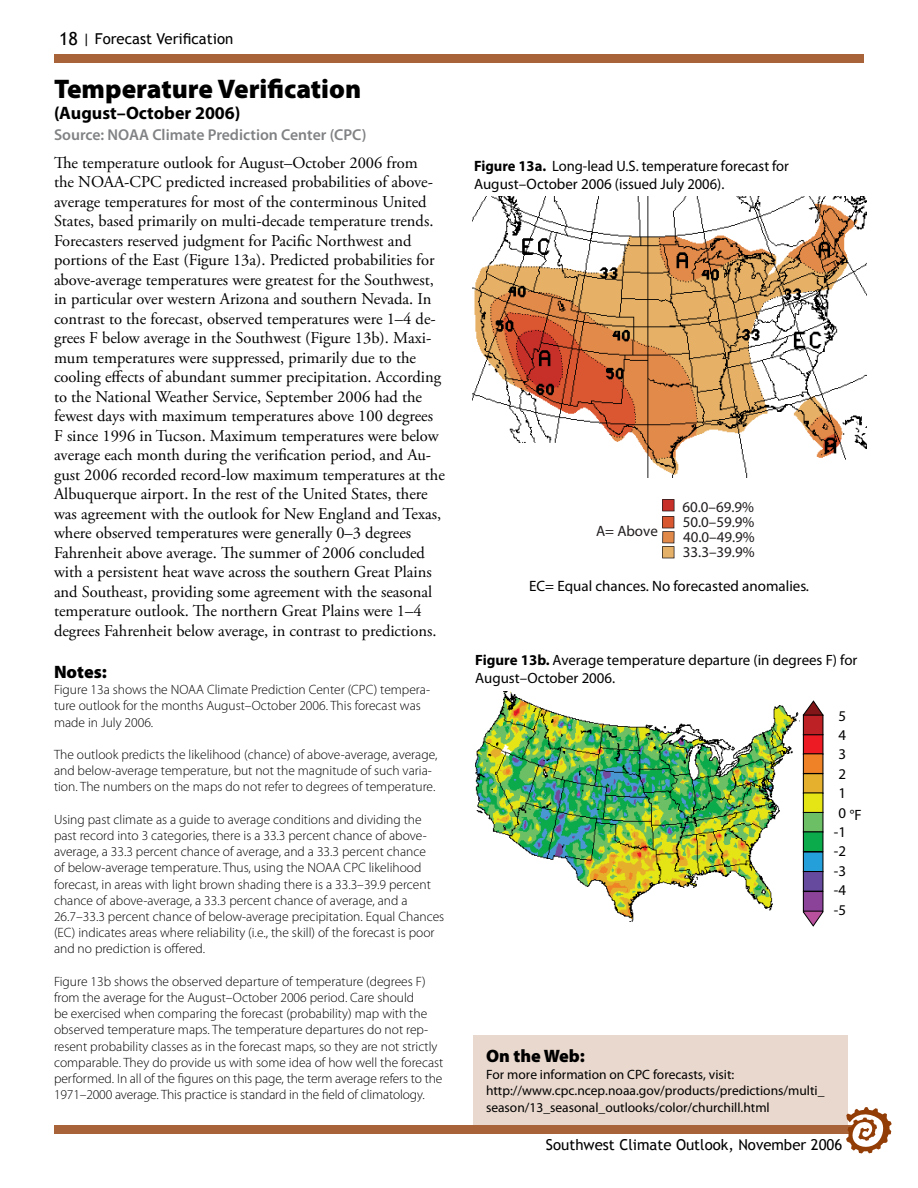
<style>
.page{position:relative;width:918px;height:1188px;background:#fff}
.page>*{position:absolute;margin:0;border:0;box-sizing:border-box;transform-origin:0 0}
.t1{font:900 27px "Myriad Pro";color:#000}
.t2{font:700 18px "Myriad Pro";color:#000}
.t3{font:900 18px "Myriad Pro";color:#000}
.t4{font:16.5px/19.5px "Adobe Garamond Pro";color:#000}
.t5{font:600 15.75px "Myriad Pro";color:#808284}
.t6{font:15px/18px "Myriad Pro";color:#000}
.t7{font:15px "Trebuchet MS";color:#000}
.t8{font:15px/15px "Myriad Pro";color:#221e1f}
.t9{font:14.85px/19.4px "Myriad Pro";color:#000;text-align:center}
.t10{font:300 13.5px/16.2px "Myriad Pro";color:#000}
.t11{font:13.5px/16.5px "Myriad Pro";color:#000}
.s1{font-size:18px}
.s2{font-weight:700}
</style>
<div class="page">
<div style="left:473px;top:1035px;width:375px;height:99px;background:#e9d8cd"></div>
<div style="left:803px;top:735px;width:20px;height:19px;background:#ed1c24"></div>
<div style="left:803px;top:734px;width:20px;height:21px;border:1px solid #000"></div>
<div style="left:803px;top:754px;width:20px;height:19px;background:#ef8227"></div>
<div style="left:803px;top:753px;width:20px;height:21px;border:1px solid #000"></div>
<div style="left:803px;top:774px;width:20px;height:19px;background:#e5b02d"></div>
<div style="left:803px;top:773px;width:20px;height:21px;border:1px solid #000"></div>
<div style="left:803px;top:793px;width:20px;height:20px;background:#e5e516"></div>
<div style="left:803px;top:793px;width:20px;height:20px;border:1px solid #000"></div>
<div style="left:803px;top:812px;width:20px;height:20px;background:#6cbf65"></div>
<div style="left:803px;top:812px;width:20px;height:20px;border:1px solid #000"></div>
<div style="left:803px;top:832px;width:20px;height:20px;background:#0baa4b"></div>
<div style="left:803px;top:832px;width:20px;height:20px;border:1px solid #000"></div>
<div style="left:803px;top:852px;width:20px;height:20px;background:#249fd9"></div>
<div style="left:803px;top:852px;width:20px;height:20px;border:1px solid #000"></div>
<div style="left:803px;top:872px;width:20px;height:19px;background:#654a9e"></div>
<div style="left:803px;top:871px;width:20px;height:21px;border:1px solid #000"></div>
<svg style="left:802px;top:897px;width:22px;height:30px"></svg>
<svg style="left:802px;top:700px;width:22px;height:30px"></svg>
<div style="left:803px;top:715px;width:20px;height:20px;background:#bd2025"></div>
<div style="left:803px;top:715px;width:20px;height:20px;border:1px solid #000"></div>
<div style="left:803px;top:892px;width:20px;height:19px;background:#8b4299"></div>
<div style="left:803px;top:891px;width:20px;height:21px;border:1px solid #000"></div>
<img style="left:475px;top:691px;width:325px;height:230px">
<img style="left:472px;top:196px;width:394px;height:282px">
<svg style="left:662px;top:499px;width:13px;height:59px"></svg>
<div style="left:55px;top:1126px;width:808px;height:7px;background:#a86338"></div>
<div style="left:54px;top:1125px;width:810px;height:9px;border:2px solid #a86338"></div>
<svg style="left:846px;top:1107px;width:46px;height:46px"></svg>
<div style="left:55px;top:55px;width:808px;height:7px;background:#a86338"></div>
<div style="left:54px;top:54px;width:810px;height:9px;border:2px solid #a86338"></div>
<p class="t7" style="left:59px;top:30px;width:176px"><span class="s1">18</span> | Forecast Verification</p>
<h1 class="t1" style="left:54px;top:71px;width:309px">Temperature Verification</h1>
<h2 class="t2" style="left:54px;top:101px;width:188px">(August–October 2006)</h2>
<p class="t5" style="left:54px;top:125px;width:314px">Source: NOAA Climate Prediction Center (CPC)</p>
<p class="t4" style="left:54px;top:154px;width:392px">The temperature outlook for August–October 2006 from<br>the NOAA-CPC predicted increased probabilities of above&shy;average temperatures for most of the conterminous United States, based primarily on multi-decade temperature trends.<br>Forecasters reserved judgment for Pacific Northwest and portions of the East (Figure 13a). Predicted probabilities for above-average temperatures were greatest for the Southwest, in particular over western Arizona and southern Nevada. In contrast to the forecast, observed temperatures were 1–4 de&shy;grees F below average in the Southwest (Figure 13b). Maxi&shy;mum temperatures were suppressed, primarily due to the cooling effects of abundant summer precipitation. According to the National Weather Service, September 2006 had the fewest days with maximum temperatures above 100 degrees F since 1996 in Tucson. Maximum temperatures were below average each month during the verification period, and Au&shy;gust 2006 recorded record-low maximum temperatures at the Albuquerque airport. In the rest of the United States, there was agreement with the outlook for New England and Texas, where observed temperatures were generally 0–3 degrees Fahrenheit above average. The summer of 2006 concluded with a persistent heat wave across the southern Great Plains and Southeast, providing some agreement with the seasonal temperature outlook. The northern Great Plains were 1–4 degrees Fahrenheit below average, in contrast to predictions.</p>
<h2 class="t3" style="left:54px;top:660px;width:54px">Notes:</h2>
<p class="t10" style="left:54px;top:681px;width:378px">Figure 13a shows the NOAA Climate Prediction Center (CPC) tempera&shy;ture outlook for the months August–October 2006. This forecast was made in July 2006.</p>
<p class="t10" style="left:54px;top:746px;width:385px">The outlook predicts the likelihood (chance) of above-average, average, and below-average temperature, but not the magnitude of such varia&shy;tion. The numbers on the maps do not refer to degrees of temperature.</p>
<p class="t10" style="left:54px;top:811px;width:392px">Using past climate as a guide to average conditions and dividing the past record into 3 categories, there is a 33.3 percent chance of above&shy;average, a 33.3 percent chance of average, and a 33.3 percent chance<br>of below-average temperature. Thus, using the NOAA CPC likelihood forecast, in areas with light brown shading there is a 33.3–39.9 percent chance of above-average, a 33.3 percent chance of average, and a 26.7–33.3 percent chance of below-average precipitation. Equal Chances (EC) indicates areas where reliability (i.e., the skill) of the forecast is poor and no prediction is offered.</p>
<p class="t10" style="left:54px;top:973px;width:391px">Figure 13b shows the observed departure of temperature (degrees F) from the average for the August–October 2006 period. Care should<br>be exercised when comparing the forecast (probability) map with the observed temperature maps. The temperature departures do not rep&shy;resent probability classes as in the forecast maps, so they are not strictly comparable. They do provide us with some idea of how well the forecast performed. In all of the figures on this page, the term average refers to the 1971–2000 average. This practice is standard in the field of climatology.</p>
<p class="t6" style="left:474px;top:157px;width:316px"><span class="s2">Figure 13a.</span> Long-lead U.S. temperature forecast for<br>August–October 2006 (issued July 2006).</p>
<p class="t8" style="left:596px;top:523px;width:63px">A= Above</p>
<p class="t8" style="left:682px;top:499px;width:73px">60.0–69.9%</p>
<p class="t8" style="left:683px;top:514px;width:73px">50.0–59.9%</p>
<p class="t8" style="left:683px;top:529px;width:73px">40.0–49.9%<br>33.3–39.9%</p>
<p class="t6" style="left:529px;top:577px;width:281px">EC= Equal chances. No forecasted anomalies.</p>
<p class="t9" style="left:475px;top:651px;width:384px;line-height:17.9px;text-align:left"><span class="s2">Figure 13b.</span> Average temperature departure (in degrees F) for<br>August–October 2006.</p>
<p class="t9" style="left:834px;top:706px;width:14px">5<br>4<br>3<br>2<br>1<br>0 -1 -2 -3 -4 -5</p>
<p class="t9" style="left:850px;top:805px;width:14px">°F</p>
<h2 class="t3" style="left:486px;top:1044px;width:101px">On the Web:</h2>
<p class="t11" style="left:486px;top:1066px;width:340px">For more information on CPC forecasts, visit: http://www.cpc.ncep.noaa.gov/products/predictions/multi_ season/13_seasonal_outlooks/color/churchill.html</p>
<p class="t7" style="left:546px;top:1135px;width:298px">Southwest Climate Outlook, November 2006</p>
</div>
